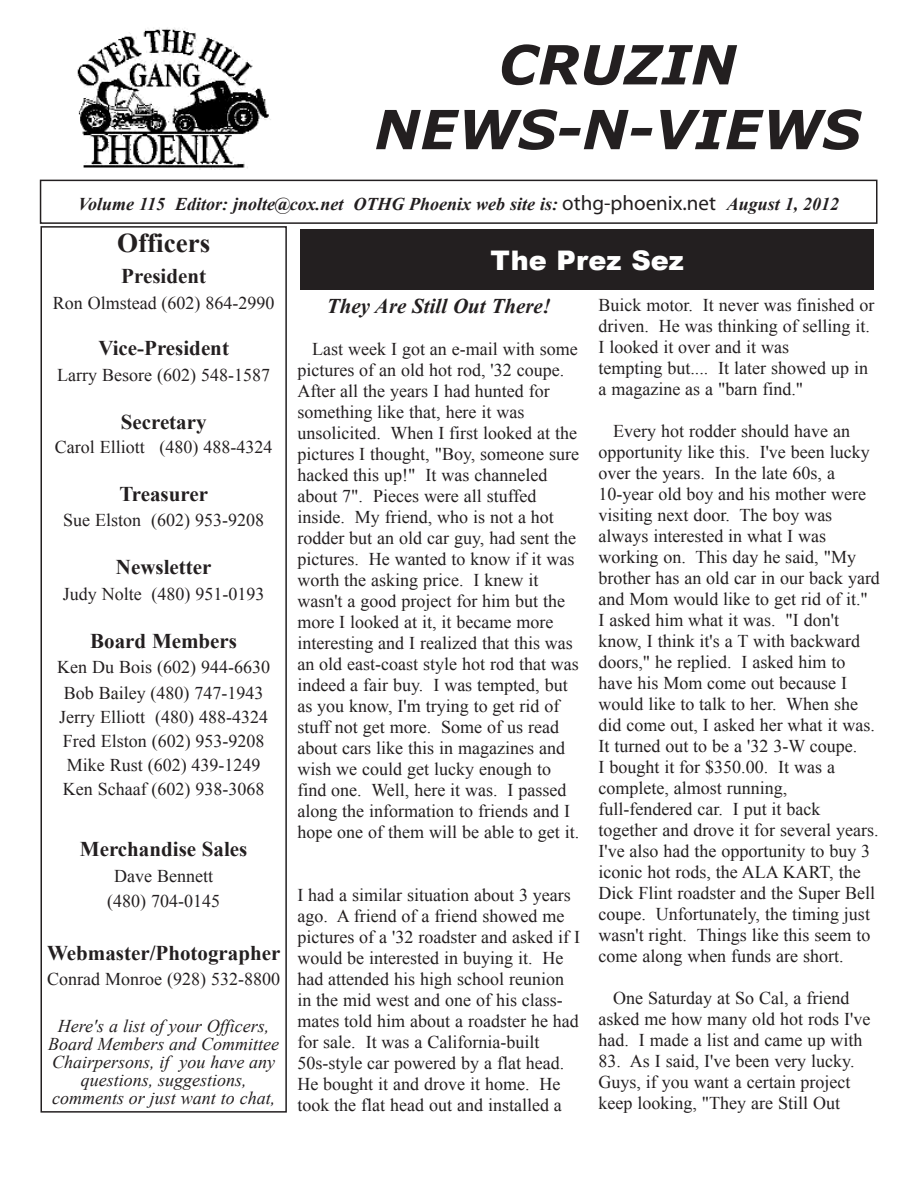
<style>
.page{position:relative;width:918px;height:1188px;background:#fff}
.page>*{position:absolute;margin:0;border:0;box-sizing:border-box;transform-origin:0 0}
.t1{font:italic 700 54px "Verdana";color:#231f20}
.t2{font:900 27px "Arial";color:#fff}
.t3{font:700 27px "Times New Roman";color:#231f20}
.t4{font:700 21px "Times New Roman";color:#231f20}
.t5{font:italic 700 21px "Times New Roman";color:#231f20}
.t6{font:18px/21px "Times New Roman";color:#231f20}
.t7{font:italic 18px "Times New Roman";color:#231f20}
.t8{font:italic 700 18px "Times New Roman";color:#231f20}
.s1{font-family:"Myriad Pro";font-weight:400;font-style:normal;font-size:21px}
</style>
<div class="page">
<div style="left:40px;top:180px;width:838px;height:44px;border:2px solid #231f20"></div>
<img style="left:77px;top:28px;width:194px;height:142px">
<div style="left:40px;top:226px;width:247px;height:887px;border:2px solid #231f20"></div>
<div style="left:300px;top:230px;width:574px;height:60px;background:#231f20"></div>
<p class="t1" style="left:499px;top:27px;width:239px">CRUZIN</p>
<p class="t1" style="left:374px;top:91px;width:488px">NEWS-N-VIEWS</p>
<p class="t8" style="left:78px;top:191px;width:762px">Volume 115 Editor: jnolte@cox.net OTHG Phoenix web site is: <span class="s1">othg-phoenix.net</span> August 1, 2012</p>
<p class="t3" style="left:117px;top:224px;width:94px">Officers</p>
<p class="t4" style="left:121px;top:262px;width:86px">President</p>
<p class="t6" style="left:53px;top:292px;width:223px">Ron Olmstead (602) 864-2990</p>
<p class="t4" style="left:98px;top:334px;width:132px">Vice-President</p>
<p class="t6" style="left:57px;top:364px;width:214px">Larry Besore (602) 548-1587</p>
<p class="t4" style="left:121px;top:407px;width:87px">Secretary</p>
<p class="t6" style="left:55px;top:436px;width:219px">Carol Elliott (480) 488-4324</p>
<p class="t4" style="left:119px;top:479px;width:90px">Treasurer</p>
<p class="t6" style="left:63px;top:510px;width:202px">Sue Elston (602) 953-9208</p>
<p class="t4" style="left:116px;top:553px;width:97px">Newsletter</p>
<p class="t6" style="left:63px;top:583px;width:203px">Judy Nolte (480) 951-0193</p>
<p class="t4" style="left:90px;top:626px;width:148px">Board Members</p>
<p class="t6" style="left:57px;top:657px;width:214px">Ken Du Bois (602) 944-6630</p>
<p class="t6" style="left:64px;top:682px;width:201px">Bob Bailey (480) 747-1943</p>
<p class="t6" style="left:59px;top:706px;width:210px">Jerry Elliott (480) 488-4324</p>
<p class="t6" style="left:63px;top:730px;width:203px">Fred Elston (602) 953-9208</p>
<p class="t6" style="left:67px;top:754px;width:195px">Mike Rust (602) 439-1249</p>
<p class="t6" style="left:63px;top:778px;width:203px">Ken Schaaf (602) 938-3068</p>
<p class="t2" style="left:490px;top:240px;width:195px">The Prez Sez</p>
<p class="t5" style="left:327px;top:291px;width:226px">They Are Still Out There!</p>
<p class="t6" style="left:297px;top:338px;width:282px;text-indent:15px">Last week I got an e-mail with some pictures of an old hot rod, '32 coupe.<br>After all the years I had hunted for something like that, here it was</p>
<p class="t6" style="left:297px;top:422px;width:283px">unsolicited. When I first looked at the pictures I thought, "Boy, someone sure hacked this up!" It was channeled about 7". Pieces were all stuffed inside. My friend, who is not a hot rodder but an old car guy, had sent the pictures. He wanted to know if it was worth the asking price. I knew it</p>
<p class="t6" style="left:297px;top:590px;width:284px">wasn't a good project for him but the more I looked at it, it became more interesting and I realized that this was an old east-coast style hot rod that was indeed a fair buy. I was tempted, but as you know, I'm trying to get rid of stuff not get more. Some of us read about cars like this in magazines and wish we could get lucky enough to find one. Well, here it was. I passed along the information to friends and I hope one of them will be able to get it.</p>
<p class="t6" style="left:598px;top:294px;width:278px">Buick motor. It never was finished or driven. He was thinking of selling it.<br>I looked it over and it was</p>
<p class="t6" style="left:598px;top:357px;width:271px">tempting but.... It later showed up in</p>
<p class="t6" style="left:598px;top:378px;width:206px">a magazine as a "barn find."</p>
<p class="t6" style="left:598px;top:420px;width:273px;text-indent:15px">Every hot rodder should have an opportunity like this. I've been lucky over the years. In the late 60s, a</p>
<p class="t6" style="left:598px;top:483px;width:269px">10-year old boy and his mother were visiting next door. The boy was always interested in what I was</p>
<p class="t6" style="left:598px;top:546px;width:283px">working on. This day he said, "My brother has an old car in our back yard and Mom would like to get rid of it."<br>I asked him what it was. "I don't know, I think it's a T with backward doors," he replied. I asked him to have his Mom come out because I would like to talk to her. When she did come out, I asked her what it was.<br>It turned out to be a '32 3-W coupe.</p>
<p class="t6" style="left:598px;top:756px;width:238px">I bought it for $350.00. It was a</p>
<p class="t6" style="left:598px;top:777px;width:190px">complete, almost running,</p>
<p class="t6" style="left:598px;top:798px;width:224px">full-fendered car. I put it back</p>
<p class="t6" style="left:598px;top:819px;width:282px">together and drove it for several years.<br>I've also had the opportunity to buy 3 iconic hot rods, the ALA KART, the Dick Flint roadster and the Super Bell coupe. Unfortunately, the timing just wasn't right. Things like this seem to come along when funds are short.</p>
<p class="t6" style="left:598px;top:987px;width:273px;text-align:center">One Saturday at So Cal, a friend asked me how many old hot rods I've had. I made a list and came up with</p>
<p class="t6" style="left:598px;top:1050px;width:258px">83. As I said, I've been very lucky.<br>Guys, if you want a certain project keep looking, "They are Still Out</p>
<p class="t4" style="left:80px;top:835px;width:169px">Merchandise Sales</p>
<p class="t6" style="left:114px;top:865px;width:100px">Dave Bennett</p>
<p class="t6" style="left:107px;top:891px;width:114px">(480) 704-0145</p>
<p class="t4" style="left:47px;top:938px;width:235px">Webmaster/Photographer</p>
<p class="t6" style="left:47px;top:969px;width:234px">Conrad Monroe (928) 532-8800</p>
<p class="t7" style="left:58px;top:1013px;width:213px">Here's a list of your Officers,</p>
<p class="t7" style="left:48px;top:1031px;width:233px">Board Members and Committee</p>
<p class="t7" style="left:52px;top:1049px;width:225px">Chairpersons, if you have any</p>
<p class="t7" style="left:81px;top:1067px;width:167px">questions, suggestions,</p>
<p class="t7" style="left:52px;top:1085px;width:225px">comments or just want to chat,</p>
<p class="t6" style="left:297px;top:884px;width:284px">I had a similar situation about 3 years ago. A friend of a friend showed me pictures of a '32 roadster and asked if I would be interested in buying it. He had attended his high school reunion in the mid west and one of his class&shy;mates told him about a roadster he had for sale. It was a California-built 50s-style car powered by a flat head.<br>He bought it and drove it home. He took the flat head out and installed a</p>
</div>
